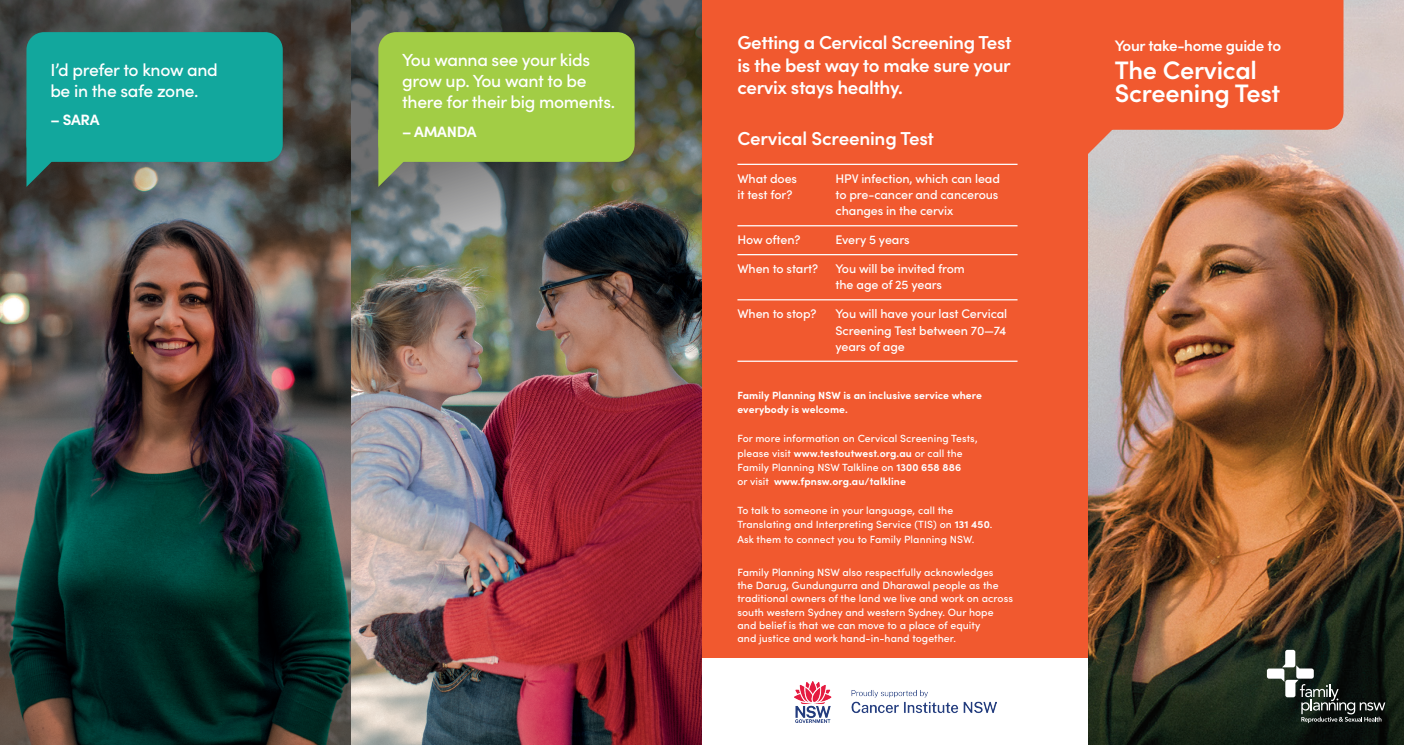
<style>
.page{position:relative;width:1404px;height:745px;background:#fff}
.page>*{position:absolute;margin:0;border:0;box-sizing:border-box;transform-origin:0 0}
.t1{font:600 25.25px/23.2px "Sofia Pro";letter-spacing:-.01em;color:#fff}
.t2{font:600 18.75px/22.5px "Sofia Pro";letter-spacing:-.02em;color:#fff;text-align:justify}
.t3{font:500 17.5px/21.2px "Sofia Pro";letter-spacing:-.02em;color:#fff}
.t4{font:600 15.12px "Sofia Pro";letter-spacing:-.02em;color:#fff}
.t5{font:700 15px "Sofia Pro";letter-spacing:-.02em;color:#fff}
.t6{font:500 12.5px/16.2px "Sofia Pro";letter-spacing:-.01em;color:#fff;text-align:justify}
.t7{font:500 10.5px/13.1px "Sofia Pro";letter-spacing:.005em;color:#fff}
.t8{font:500 10.38px/14.2px "Sofia Pro";letter-spacing:.01em;color:#fff}
.t9{font:700 10.38px/14.2px "Sofia Pro";letter-spacing:.01em;color:#fff}
.s1{font-weight:700}
</style>
<div class="page">
<div style="left:702px;top:0;width:701px;height:744px;background:#f1592f"></div>
<div style="left:702px;top:658px;width:386px;height:86px;background:#fff"></div>
<img style="left:0;top:274px;width:702px;height:470px">
<img style="left:351px;top:0;width:351px;height:372px">
<img style="left:1088px;top:0;width:315px;height:744px">
<svg style="left:1266px;top:649px;width:119px;height:73px;background:#343c36"></svg>
<svg style="left:0;top:0;width:351px;height:274px;background:#565250"></svg>
<hr style="left:737px;top:164px;width:280px;height:1px;background:#fff">
<hr style="left:737px;top:225px;width:280px;height:1px;background:#fff">
<hr style="left:737px;top:254px;width:280px;height:1px;background:#fff">
<hr style="left:737px;top:299px;width:280px;height:1px;background:#fff">
<hr style="left:737px;top:360px;width:280px;height:1px;background:#fff">
<img style="left:794px;top:681px;width:202px;height:41px">
<svg style="left:1088px;top:0;width:255px;height:155px"></svg>
<div style="left:378px;top:32px;width:256px;height:130px;background:#a2cd45;border-radius:18px"></div>
<svg style="left:378px;top:130px;width:42px;height:57px"></svg>
<div style="left:26px;top:32px;width:257px;height:130px;background:#12a79d;border-radius:18px"></div>
<svg style="left:26px;top:130px;width:43px;height:57px"></svg>
<h3 class="t3" style="left:50px;top:58px;width:169px">I’d prefer to know and be in the safe zone.</h3>
<h3 class="t5" style="left:50px;top:108px;width:51px">– SARA</h3>
<h3 class="t3" style="left:402px;top:48px;width:214px">You wanna see your kids grow up. You want to be there for their big moments.</h3>
<h3 class="t5" style="left:402px;top:120px;width:76px">– AMANDA</h3>
<h2 class="t2" style="left:737px;top:30px;width:275px">Getting a Cervical Screening Test is the best way to make sure your cervix stays healthy.</h2>
<h2 class="t2" style="left:737px;top:125px;width:198px">Cervical Screening Test</h2>
<p class="t6" style="left:737px;top:169px;width:61px">What does it test for?</p>
<p class="t6" style="left:835px;top:231px;width:76px">Every 5 years</p>
<p class="t6" style="left:835px;top:260px;width:131px">You will be invited from the age of 25 years</p>
<p class="t6" style="left:835px;top:305px;width:173px">You will have your last Cervical Screening Test between 70—74 years of age</p>
<p class="t6" style="left:835px;top:169px;width:166px">HPV infection, which can lead to pre-cancer and cancerous changes in the cervix</p>
<p class="t6" style="left:737px;top:231px;width:65px">How often?</p>
<p class="t6" style="left:737px;top:260px;width:82px">When to start?</p>
<p class="t6" style="left:737px;top:305px;width:81px">When to stop?</p>
<p class="t9" style="left:737px;top:387px;width:246px">Family Planning NSW is an inclusive service where everybody is welcome.</p>
<p class="t8" style="left:737px;top:431px;width:242px">For more information on Cervical Screening Tests, please visit <span class="s1">www.testoutwest.org.au</span> or call the Family Planning NSW Talkline on <span class="s1">1300 658 886<br></span>or visit <span class="s1">www.fpnsw.org.au/talkline</span></p>
<p class="t8" style="left:737px;top:502px;width:256px">To talk to someone in your language, call the<br>Translating and Interpreting Service (TIS) on <span class="s1">131 450</span>.<br>Ask them to connect you to Family Planning NSW.</p>
<p class="t7" style="left:737px;top:565px;width:277px">Family Planning NSW also respectfully acknowledges<br>the Darug, Gundungurra and Dharawal people as the traditional owners of the land we live and work on across south western Sydney and western Sydney. Our hope and belief is that we can move to a place of equity<br>and justice and work hand-in-hand together.</p>
<h3 class="t4" style="left:1114px;top:35px;width:168px">Your take-home guide to</h3>
<h1 class="t1" style="left:1114px;top:56px;width:167px">The Cervical<br>Screening Test</h1>
</div>
